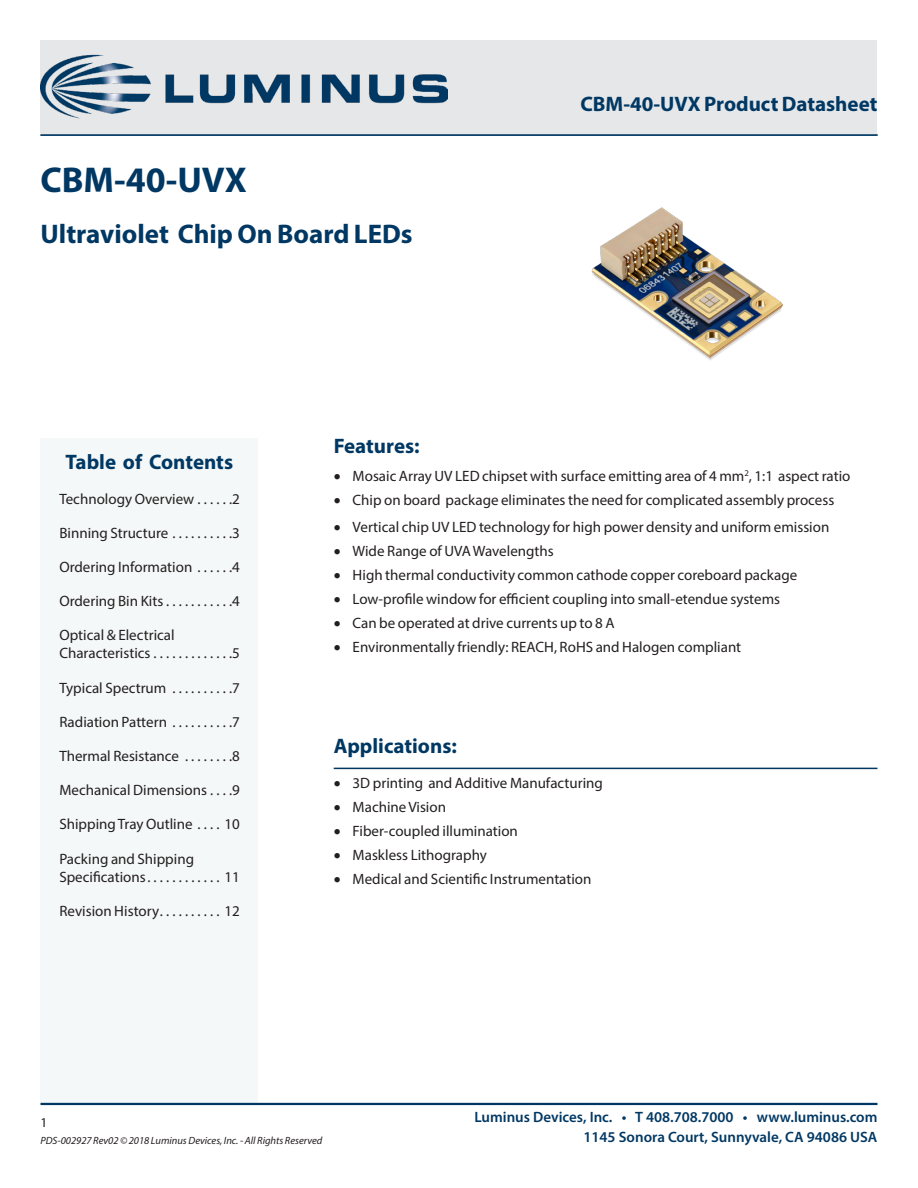
<style>
.page{position:relative;width:918px;height:1188px;background:#fff}
.page>*{position:absolute;margin:0;border:0;box-sizing:border-box;transform-origin:0 0}
.DS_Header1{font:700 36px "Myriad Pro";color:#003863}
.DS_Header1-2{font:700 27px "Myriad Pro";color:#003863}
.DS_Header13{font:700 21px "Myriad Pro";color:#003863}
.DS_Title1{font:700 21px "Myriad Pro";color:#003863}
.DS_Header12{font:700 21px "Myriad Pro";color:#003863}
.DS_Body_Bullet1{font:15px/18px "Myriad Pro";color:#231f20}
.t1{font:600 15px "Myriad Pro";color:#003863}
.zzFooterRight2{font:13.5px "Myriad Pro";color:#231f20}
.zzFooterRight1{font:italic 10.5px "Myriad Pro";color:#231f20}
</style>
<div class="page">
<div style="left:40px;top:438px;width:218px;height:666px;background:#f5f8f8"></div>
<hr style="left:40px;top:1103px;width:838px;height:2px;background:#003863">
<div style="left:40px;top:40px;width:838px;height:95px;background:#e6e7e9"></div>
<hr style="left:40px;top:134px;width:838px;height:2px;background:#003863">
<hr style="left:334px;top:768px;width:543px;height:1px;background:#003863">
<img style="left:591px;top:207px;width:192px;height:154px">
<img style="left:40px;top:54px;width:407px;height:65px">
<p class="DS_Header1" style="left:40px;top:156px;width:208px">CBM-40-UVX</p>
<p class="DS_Header1-2" style="left:40px;top:216px;width:374px">Ultraviolet Chip On Board LEDs</p>
<p class="DS_Title1" style="left:580px;top:91px;width:299px">CBM-40-UVX Product Datasheet</p>
<p class="DS_Header13" style="left:66px;top:449px;width:169px">Table of Contents</p>
<p class="DS_Body_Bullet1" style="left:59px;top:489px;width:182px">Technology Overview . . . . . 2</p>
<p class="DS_Body_Bullet1" style="left:59px;top:524px;width:182px">Binning Structure . . . . . . . . . 3</p>
<p class="DS_Body_Bullet1" style="left:59px;top:558px;width:182px">Ordering Information . . . . . 4</p>
<p class="DS_Body_Bullet1" style="left:59px;top:592px;width:182px">Ordering Bin Kits . . . . . . . . . . 4</p>
<p class="DS_Body_Bullet1" style="left:59px;top:626px;width:182px">Optical &amp; Electrical<br>Characteristics . . . . . . . . . . . . 5</p>
<p class="DS_Body_Bullet1" style="left:59px;top:678px;width:182px">Typical Spectrum . . . . . . . . . 7</p>
<p class="DS_Body_Bullet1" style="left:59px;top:713px;width:182px">Radiation Pattern . . . . . . . . . 7</p>
<p class="DS_Body_Bullet1" style="left:59px;top:747px;width:182px">Thermal Resistance . . . . . . . 8</p>
<p class="DS_Body_Bullet1" style="left:59px;top:781px;width:182px">Mechanical Dimensions . . . 9</p>
<p class="DS_Body_Bullet1" style="left:59px;top:815px;width:182px">Shipping Tray Outline . . . . 10</p>
<p class="DS_Body_Bullet1" style="left:59px;top:849px;width:182px">Packing and Shipping<br>Specifications . . . . . . . . . . . . 11</p>
<p class="DS_Body_Bullet1" style="left:59px;top:902px;width:182px">Revision History . . . . . . . . . . 12</p>
<p class="DS_Header12" style="left:334px;top:432px;width:87px">Features:</p>
<p class="DS_Body_Bullet1" style="left:334px;top:467px;width:518px">• Mosaic Array UV LED chipset with surface emitting area of 4 mm<sup>2</sup>, 1:1 aspect ratio</p>
<p class="DS_Body_Bullet1" style="left:334px;top:491px;width:502px">• Chip on board package eliminates the need for complicated assembly process</p>
<p class="DS_Body_Bullet1" style="left:334px;top:518px;width:497px">• Vertical chip UV LED technology for high power density and uniform emission</p>
<p class="DS_Body_Bullet1" style="left:334px;top:542px;width:222px">• Wide Range of UVA Wavelengths</p>
<p class="DS_Body_Bullet1" style="left:334px;top:566px;width:465px">• High thermal conductivity common cathode copper coreboard package</p>
<p class="DS_Body_Bullet1" style="left:334px;top:590px;width:448px">• Low-profile window for efficient coupling into small-etendue systems</p>
<p class="DS_Body_Bullet1" style="left:334px;top:614px;width:282px">• Can be operated at drive currents up to 8 A</p>
<p class="DS_Body_Bullet1" style="left:334px;top:638px;width:409px">• Environmentally friendly: REACH, RoHS and Halogen compliant</p>
<p class="DS_Header13" style="left:334px;top:732px;width:125px">Applications:</p>
<p class="DS_Body_Bullet1" style="left:334px;top:774px;width:271px">• 3D printing and Additive Manufacturing</p>
<p class="DS_Body_Bullet1" style="left:334px;top:798px;width:114px">• Machine Vision</p>
<p class="DS_Body_Bullet1" style="left:334px;top:822px;width:186px">• Fiber-coupled illumination</p>
<p class="DS_Body_Bullet1" style="left:334px;top:846px;width:155px">• Maskless Lithography</p>
<p class="DS_Body_Bullet1" style="left:334px;top:870px;width:259px">• Medical and Scientific Instrumentation</p>
<p class="zzFooterRight2" style="left:40px;top:1115px;width:8px">1</p>
<p class="zzFooterRight1" style="left:40px;top:1134px;width:283px">PDS-002927 Rev02 © 2018 Luminus Devices, Inc. - All Rights Reserved</p>
<p class="t1" style="left:474px;top:1108px;width:405px">Luminus Devices, Inc. • T 408.708.7000 • www.luminus.com</p>
<p class="t1" style="left:584px;top:1127px;width:295px">1145 Sonora Court, Sunnyvale, CA 94086 USA</p>
</div>
